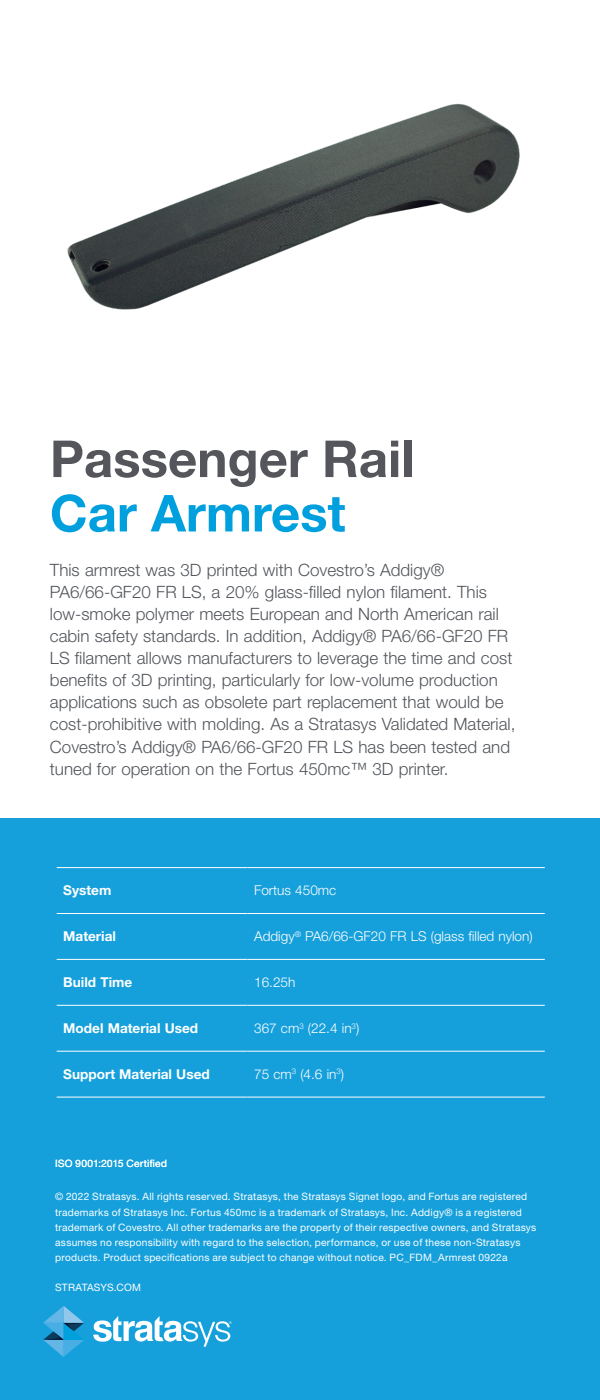
<style>
.page{position:relative;width:600px;height:1400px;background:#fff}
.page>*{position:absolute;margin:0;border:0;box-sizing:border-box;transform-origin:0 0}
.t1{font:700 51px "Helvetica Neue LT Std";color:#54565b}
.t2{font:700 51px "Helvetica Neue LT Std";color:#00a0df}
.t3{font:300 17px/22.1px "Helvetica Neue LT Std";color:#52555b}
.t4{font:300 13.6px "Helvetica Neue LT Std";color:#fff}
.t5{font:700 13.6px "Helvetica Neue LT Std";color:#fff}
.t6{font:10.2px/15.3px "Helvetica Neue LT Std";letter-spacing:.02em;color:#fff}
</style>
<div class="page">
<div style="left:0;top:785px;width:600px;height:615px;background:#16a0db"></div>
<svg style="left:93px;top:1316px;width:139px;height:31px"></svg>
<svg style="left:43px;top:1306px;width:41px;height:51px"></svg>
<div style="left:0;top:781px;width:600px;height:37px;background:#fff"></div>
<hr style="left:57px;top:867px;width:191px;height:1px;background:#fff">
<hr style="left:248px;top:867px;width:297px;height:1px;background:#fff">
<hr style="left:57px;top:913px;width:191px;height:1px;background:#fff">
<hr style="left:248px;top:913px;width:297px;height:1px;background:#fff">
<hr style="left:57px;top:959px;width:191px;height:1px;background:#fff">
<hr style="left:248px;top:959px;width:297px;height:1px;background:#fff">
<hr style="left:57px;top:1005px;width:191px;height:1px;background:#fff">
<hr style="left:248px;top:1005px;width:297px;height:1px;background:#fff">
<hr style="left:57px;top:1051px;width:191px;height:1px;background:#fff">
<hr style="left:248px;top:1051px;width:297px;height:1px;background:#fff">
<hr style="left:57px;top:1097px;width:191px;height:1px;background:#fff">
<hr style="left:248px;top:1097px;width:297px;height:1px;background:#fff">
<img style="left:67px;top:103px;width:453px;height:207px">
<h1 class="t1" style="left:50px;top:427px;width:366px">Passenger Rail</h1>
<h1 class="t2" style="left:50px;top:482px;width:297px">Car Armrest</h1>
<p class="t3" style="left:50px;top:558px;width:467px">This armrest was 3D printed with Covestro’s Addigy® PA6/66-GF20 FR LS, a 20% glass-filled nylon filament. This low-smoke polymer meets European and North American rail cabin safety standards. In addition, Addigy® PA6/66-GF20 FR LS filament allows manufacturers to leverage the time and cost benefits of 3D printing, particularly for low-volume production applications such as obsolete part replacement that would be cost-prohibitive with molding. As a Stratasys Validated Material, Covestro’s Addigy® PA6/66-GF20 FR LS has been tested and tuned for operation on the Fortus 450mc™ 3D printer.</p>
<p class="t5" style="left:63px;top:882px;width:50px">System</p>
<p class="t4" style="left:254px;top:882px;width:84px">Fortus 450mc</p>
<p class="t5" style="left:63px;top:928px;width:54px">Material</p>
<p class="t4" style="left:254px;top:928px;width:280px">Addigy<sup>®</sup> PA6/66-GF20 FR LS (glass filled nylon)</p>
<p class="t5" style="left:63px;top:974px;width:71px">Build Time</p>
<p class="t4" style="left:254px;top:974px;width:43px">16.25h</p>
<p class="t5" style="left:63px;top:1020px;width:136px">Model Material Used</p>
<p class="t4" style="left:254px;top:1020px;width:107px">367 cm<sup>3</sup> (22.4 in<sup>3</sup>)</p>
<p class="t5" style="left:63px;top:1066px;width:148px">Support Material Used</p>
<p class="t4" style="left:254px;top:1066px;width:92px">75 cm<sup>3</sup> (4.6 in<sup>3</sup>)</p>
<p class="t6" style="left:55px;top:1156px;width:113px">ISO 9001:2015 Certified</p>
<p class="t6" style="left:55px;top:1189px;width:483px">© 2022 Stratasys. All rights reserved. Stratasys, the Stratasys Signet logo, and Fortus are registered trademarks of Stratasys Inc. Fortus 450mc is a trademark of Stratasys, Inc. Addigy® is a registered trademark of Covestro. All other trademarks are the property of their respective owners, and Stratasys assumes no responsibility with regard to the selection, performance, or use of these non-Stratasys products. Product specifications are subject to change without notice. PC_FDM_Armrest 0922a</p>
<p class="t6" style="left:55px;top:1279px;width:87px">STRATASYS.COM</p>
</div>
